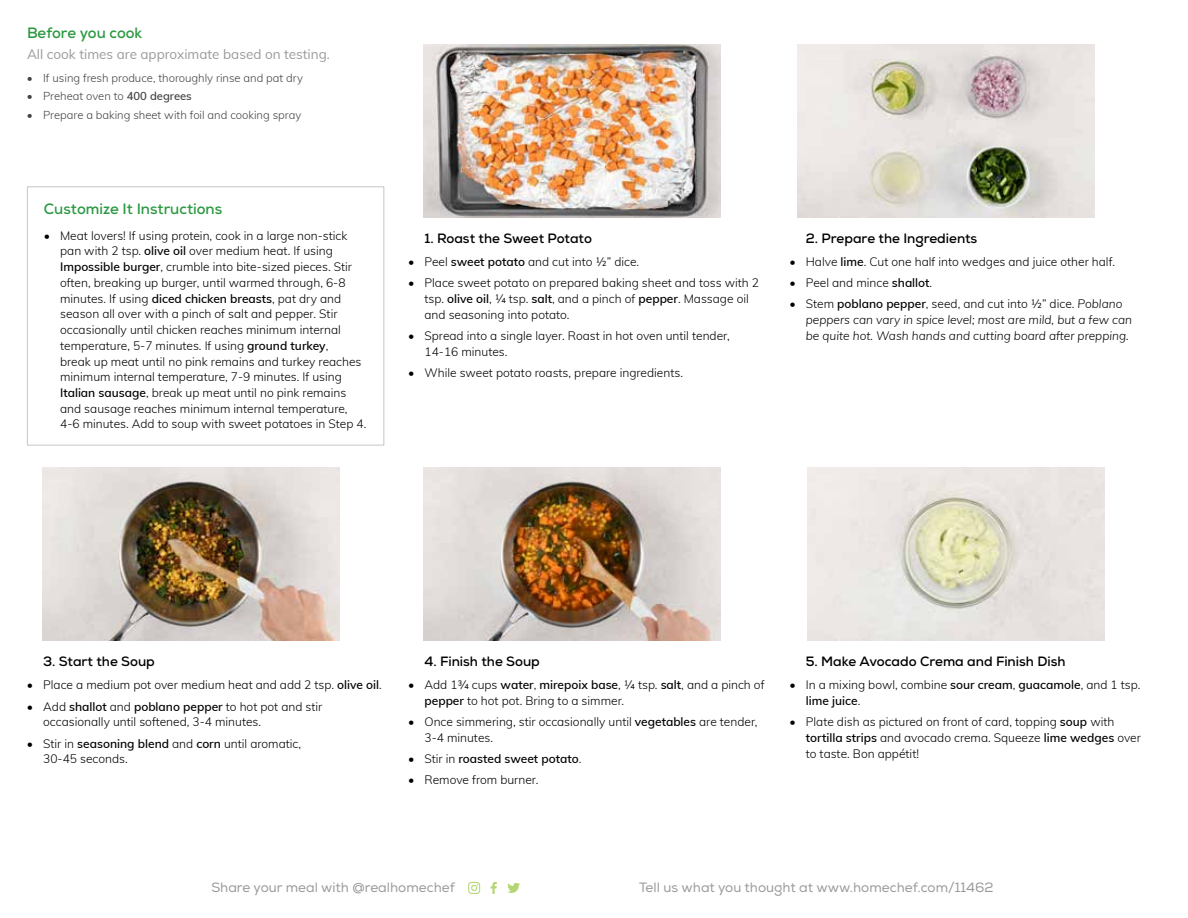
<style>
.page{position:relative;width:1188px;height:918px;background:#fff}
.page>*{position:absolute;margin:0;border:0;box-sizing:border-box;transform-origin:0 0}
.t1{font:700 15px "Nexa";color:#2c9942}
.t2{font:700 13.5px "Nexa";color:#000}
.t3{font:13.5px "Nexa";color:#9a9a9a}
.t4{font:13.5px "Muli";color:#9a9a9a}
.t5{font:300 12px/15.8px "Muli";color:#000}
.t6{font:italic 300 12px/15.8px "Muli";color:#000}
.t7{font:600 12px "Muli";color:#000}
.t8{font:300 11.25px "Muli";color:#414241}
.s1{font-weight:600}
.s2{font-style:normal}
.s3{font-weight:600;font-style:normal}
.s4{font-weight:300}
</style>
<div class="page">
<svg style="left:491px;top:882px;width:6px;height:12px"></svg>
<svg style="left:468px;top:882px;width:12px;height:12px"></svg>
<svg style="left:507px;top:883px;width:13px;height:10px"></svg>
<img style="left:42px;top:467px;width:297px;height:173px">
<img style="left:423px;top:467px;width:297px;height:173px">
<img style="left:423px;top:44px;width:297px;height:173px">
<img style="left:808px;top:467px;width:297px;height:173px">
<img style="left:797px;top:44px;width:297px;height:173px">
<div style="left:27px;top:186px;width:357px;height:260px;border:1px solid #c7c6c5"></div>
<p class="t1" style="left:27px;top:23px;width:117px">Before you cook</p>
<p class="t4" style="left:27px;top:44px;width:304px">All cook times are approximate based on testing.</p>
<p class="t8" style="left:27px;top:69px;width:278px">• If using fresh produce, thoroughly rinse and pat dry</p>
<p class="t8" style="left:27px;top:88px;width:166px">• Preheat oven to <span class="s1">400 degrees</span></p>
<p class="t8" style="left:27px;top:107px;width:276px">• Prepare a baking sheet with foil and cooking spray</p>
<p class="t1" style="left:44px;top:199px;width:180px">Customize It Instructions</p>
<p class="t5" style="left:60px;top:227px;width:308px;text-indent:-16px">• Meat lovers! If using protein, cook in a large non-stick pan with 2 tsp. <span class="s1">olive oil</span> over medium heat. If using <span class="s1">Impossible burger</span>, crumble into bite-sized pieces. Stir often, breaking up burger, until warmed through, 6-8 minutes. If using <span class="s1">diced chicken breasts</span>, pat dry and season all over with a pinch of salt and pepper. Stir occasionally until chicken reaches minimum internal temperature, 5-7 minutes. If using <span class="s1">ground turkey</span>,<br>break up meat until no pink remains and turkey reaches minimum internal temperature, 7-9 minutes. If using <span class="s1">Italian sausage</span>, break up meat until no pink remains and sausage reaches minimum internal temperature, 4-6 minutes. Add to soup with sweet potatoes in Step 4.</p>
<p class="t2" style="left:425px;top:229px;width:169px">1. Roast the Sweet Potato</p>
<p class="t5" style="left:408px;top:253px;width:232px">• Peel <span class="s1">sweet potato</span> and cut into ½” dice.</p>
<p class="t5" style="left:425px;top:274px;width:336px;text-indent:-16px">• Place sweet potato on prepared baking sheet and toss with 2 tsp. <span class="s1">olive oil</span>, ¼ tsp. <span class="s1">salt</span>, and a pinch of <span class="s1">pepper</span>. Massage oil and seasoning into potato.</p>
<p class="t5" style="left:425px;top:327px;width:307px;text-indent:-16px">• Spread into a single layer. Roast in hot oven until tender,<br>14-16 minutes.</p>
<p class="t5" style="left:408px;top:364px;width:276px">• While sweet potato roasts, prepare ingredients.</p>
<p class="t2" style="left:806px;top:229px;width:173px">2. Prepare the Ingredients</p>
<p class="t5" style="left:790px;top:253px;width:327px">• Halve <span class="s1">lime</span>. Cut one half into wedges and juice other half.</p>
<p class="t5" style="left:790px;top:274px;width:144px">• Peel and mince <span class="s1">shallot</span>.</p>
<p class="t6" style="left:806px;top:296px;width:328px;text-indent:-16px"><span class="s2">• Stem</span> <span class="s3">poblano pepper</span><span class="s2">, seed, and cut into ½” dice.</span> Poblano peppers can vary in spice level; most are mild, but a few can be quite hot. Wash hands and cutting board after prepping.</p>
<p class="t2" style="left:43px;top:653px;width:113px">3. Start the Soup</p>
<p class="t5" style="left:27px;top:677px;width:356px">• Place a medium pot over medium heat and add 2 tsp. <span class="s1">olive oil</span>.</p>
<p class="t5" style="left:43px;top:698px;width:281px;text-indent:-16px">• Add <span class="s1">shallot</span> and <span class="s1">poblano pepper</span> to hot pot and stir occasionally until softened, 3-4 minutes.</p>
<p class="t5" style="left:43px;top:735px;width:260px;text-indent:-16px">• Stir in <span class="s1">seasoning blend</span> and <span class="s1">corn</span> until aromatic,<br>30-45 seconds.</p>
<p class="t2" style="left:424px;top:653px;width:117px">4. Finish the Soup</p>
<p class="t5" style="left:424px;top:677px;width:342px;text-indent:-16px">• Add 1¾ cups <span class="s1">water</span>, <span class="s1">mirepoix base</span>, ¼ tsp. <span class="s1">salt</span>, and a pinch of <span class="s1">pepper</span> to hot pot. Bring to a simmer.</p>
<p class="t5" style="left:424px;top:714px;width:335px;text-indent:-16px">• Once simmering, stir occasionally until <span class="s1">vegetables</span> are tender,<br>3-4 minutes.</p>
<p class="t7" style="left:408px;top:750px;width:175px"><span class="s4">• Stir in</span> roasted sweet potato<span class="s4">.</span></p>
<p class="t5" style="left:408px;top:772px;width:132px">• Remove from burner.</p>
<p class="t2" style="left:806px;top:653px;width:261px">5. Make Avocado Crema and Finish Dish</p>
<p class="t5" style="left:806px;top:677px;width:336px;text-indent:-16px">• In a mixing bowl, combine <span class="s1">sour cream</span>, <span class="s1">guacamole</span>, and 1 tsp. <span class="s1">lime juice</span>.</p>
<p class="t5" style="left:806px;top:714px;width:337px;text-indent:-16px">• Plate dish as pictured on front of card, topping <span class="s1">soup</span> with <span class="s1">tortilla strips</span> and avocado crema. Squeeze <span class="s1">lime wedges</span> over to taste. Bon appétit!</p>
<p class="t3" style="left:211px;top:879px;width:245px">Share your meal with @realhomechef</p>
<p class="t3" style="left:639px;top:879px;width:356px">Tell us what you thought at www.homechef.com/11462</p>
</div>
